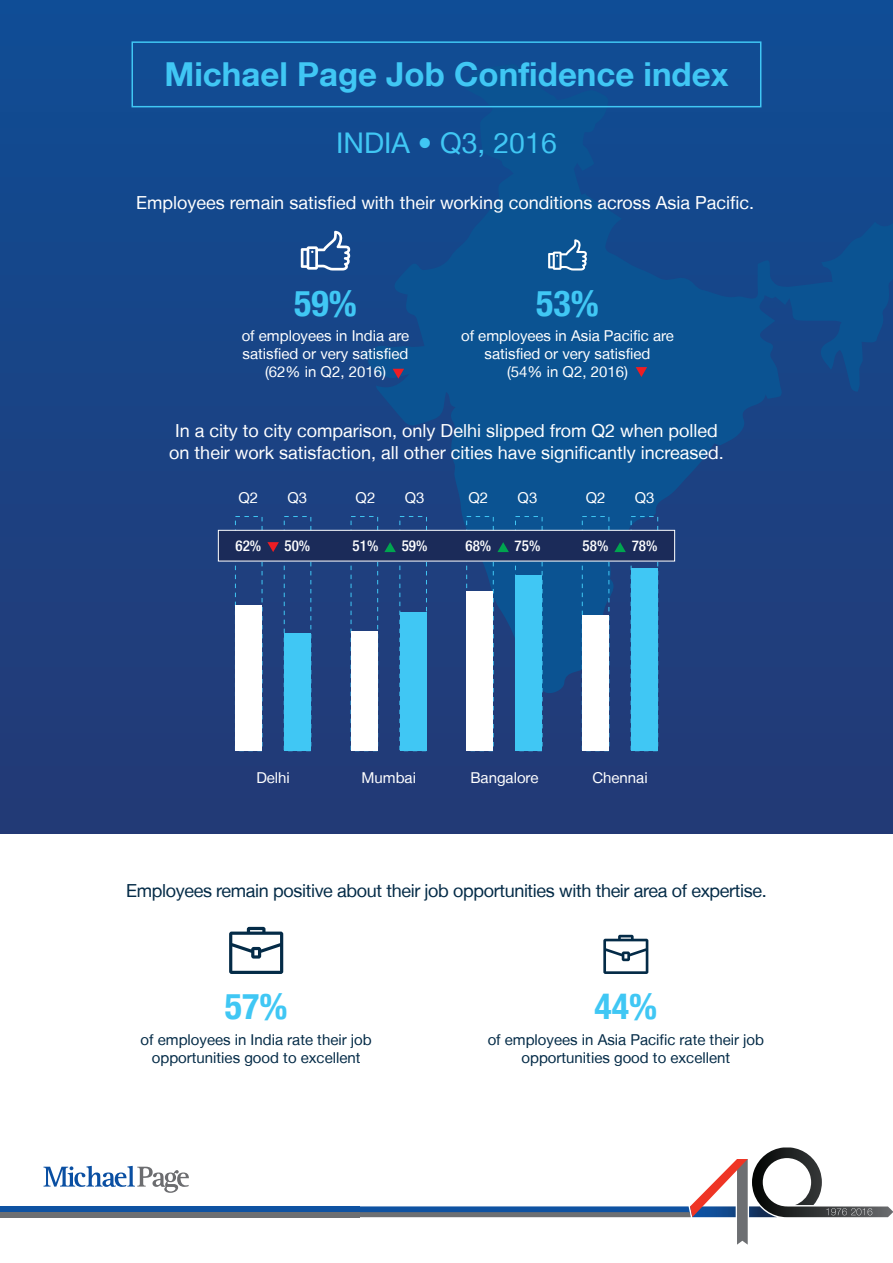
<style>
.page{position:relative;width:893px;height:1263px;background:#fff}
.page>*{position:absolute;margin:0;border:0;box-sizing:border-box;transform-origin:0 0}
.t1{font:700 condensed 36px "Helvetica Neue LT";color:#40c7f4}
.t2{font:700 33px "Helvetica Neue LT";color:#40c7f4}
.t3{font:28.5px "Helvetica Neue LT";color:#40c7f4}
.t4{font:18px/22.5px "Helvetica Neue LT";color:#fff;text-align:center}
.t5{font:18px "Helvetica Neue LT";letter-spacing:-.02em;color:#042b47}
.t6{font:15px/18px "Helvetica Neue LT";color:#fff;text-align:center}
.t7{font:15px/18px "Helvetica Neue LT";color:#042b47;text-align:center}
.t8{font:500 condensed 15px "Helvetica Neue LT";color:#fff}
</style>
<div class="page">
<div style="left:0;top:0;width:893px;height:834px;background:linear-gradient(to bottom,#0f4d95,#243a75)"></div>
<svg style="left:363px;top:62px;width:530px;height:634px;background:#134a8b"></svg>
<div style="left:131px;top:41px;width:630px;height:66px;border:2px solid #40c7f4"></div>
<svg style="left:301px;top:231px;width:49px;height:39px"></svg>
<svg style="left:548px;top:239px;width:39px;height:31px"></svg>
<svg style="left:229px;top:927px;width:54px;height:47px"></svg>
<svg style="left:603px;top:935px;width:45px;height:39px"></svg>
<div style="left:0;top:1206px;width:360px;height:8px;background:#0e52a2"></div>
<div style="left:0;top:1212px;width:360px;height:5px;background:#6d6f72"></div>
<svg style="left:44px;top:1147px;width:849px;height:97px"></svg>
<div style="left:284px;top:516px;width:27px;height:235px;border:1px dashed #40c7f4"></div>
<div style="left:399px;top:516px;width:28px;height:235px;border:1px dashed #40c7f4"></div>
<div style="left:466px;top:516px;width:28px;height:235px;border:1px dashed #40c7f4"></div>
<div style="left:515px;top:516px;width:27px;height:235px;border:1px dashed #40c7f4"></div>
<div style="left:582px;top:516px;width:27px;height:235px;border:1px dashed #40c7f4"></div>
<div style="left:631px;top:516px;width:27px;height:235px;border:1px dashed #40c7f4"></div>
<div style="left:218px;top:530px;width:457px;height:31px;background:#1b2b59;border:1px solid #fff"></div>
<svg style="left:384px;top:542px;width:12px;height:10px"></svg>
<svg style="left:267px;top:542px;width:12px;height:10px"></svg>
<svg style="left:497px;top:542px;width:12px;height:10px"></svg>
<svg style="left:614px;top:542px;width:12px;height:10px"></svg>
<div style="left:631px;top:568px;width:27px;height:183px;background:#40c7f4"></div>
<div style="left:582px;top:615px;width:27px;height:136px;background:#fff"></div>
<div style="left:515px;top:575px;width:27px;height:176px;background:#40c7f4"></div>
<div style="left:467px;top:591px;width:26px;height:160px;background:#fff"></div>
<div style="left:400px;top:612px;width:26px;height:139px;background:#40c7f4"></div>
<div style="left:351px;top:631px;width:27px;height:120px;background:#fff"></div>
<div style="left:284px;top:634px;width:27px;height:117px;background:#40c7f4"></div>
<div style="left:235px;top:605px;width:27px;height:146px;background:#fff"></div>
<svg style="left:393px;top:369px;width:11px;height:10px"></svg>
<svg style="left:636px;top:367px;width:11px;height:10px"></svg>
<h2 class="t2" style="left:164px;top:54px;width:565px">Michael Page Job Confidence index</h2>
<h3 class="t3" style="left:336px;top:126px;width:222px">INDIA • Q3, 2016</h3>
<p class="t4" style="left:136px;top:191px;width:619px">Employees remain satisfied with their working conditions across Asia Pacific.</p>
<h1 class="t1" style="left:294px;top:281px;width:64px">59%</h1>
<p class="t6" style="left:242px;top:326px;width:169px">of employees in India are satisfied or very satisfied (62% in Q2, 2016)</p>
<h1 class="t1" style="left:536px;top:281px;width:64px">53%</h1>
<p class="t6" style="left:461px;top:326px;width:214px">of employees in Asia Pacific are satisfied or very satisfied<br>(54% in Q2, 2016)</p>
<p class="t4" style="left:169px;top:419px;width:556px">In a city to city comparison, only Delhi slipped from Q2 when polled on their work satisfaction, all other cities have significantly increased.</p>
<p class="t6" style="left:238px;top:489px;width:21px">Q2</p>
<p class="t6" style="left:288px;top:489px;width:21px">Q3</p>
<p class="t6" style="left:356px;top:489px;width:21px">Q2</p>
<p class="t6" style="left:405px;top:489px;width:21px">Q3</p>
<p class="t6" style="left:469px;top:489px;width:21px">Q2</p>
<p class="t6" style="left:518px;top:489px;width:21px">Q3</p>
<p class="t6" style="left:586px;top:489px;width:21px">Q2</p>
<p class="t6" style="left:635px;top:489px;width:21px">Q3</p>
<p class="t8" style="left:235px;top:537px;width:27px">62%</p>
<p class="t8" style="left:285px;top:537px;width:27px">50%</p>
<p class="t8" style="left:353px;top:537px;width:27px">51%</p>
<p class="t8" style="left:402px;top:537px;width:27px">59%</p>
<p class="t8" style="left:466px;top:537px;width:27px">68%</p>
<p class="t8" style="left:515px;top:537px;width:27px">75%</p>
<p class="t8" style="left:583px;top:537px;width:27px">58%</p>
<p class="t8" style="left:632px;top:537px;width:27px">78%</p>
<p class="t6" style="left:256px;top:768px;width:35px">Delhi</p>
<p class="t6" style="left:361px;top:768px;width:56px">Mumbai</p>
<p class="t6" style="left:470px;top:768px;width:70px">Bangalore</p>
<p class="t6" style="left:592px;top:768px;width:57px">Chennai</p>
<p class="t5" style="left:126px;top:880px;width:642px">Employees remain positive about their job opportunities with their area of expertise.</p>
<h1 class="t1" style="left:225px;top:984px;width:64px">57%</h1>
<p class="t7" style="left:141px;top:1030px;width:233px">of employees in India rate their job opportunities good to excellent</p>
<h1 class="t1" style="left:595px;top:984px;width:64px">44%</h1>
<p class="t7" style="left:488px;top:1030px;width:278px">of employees in Asia Pacific rate their job opportunities good to excellent</p>
</div>
